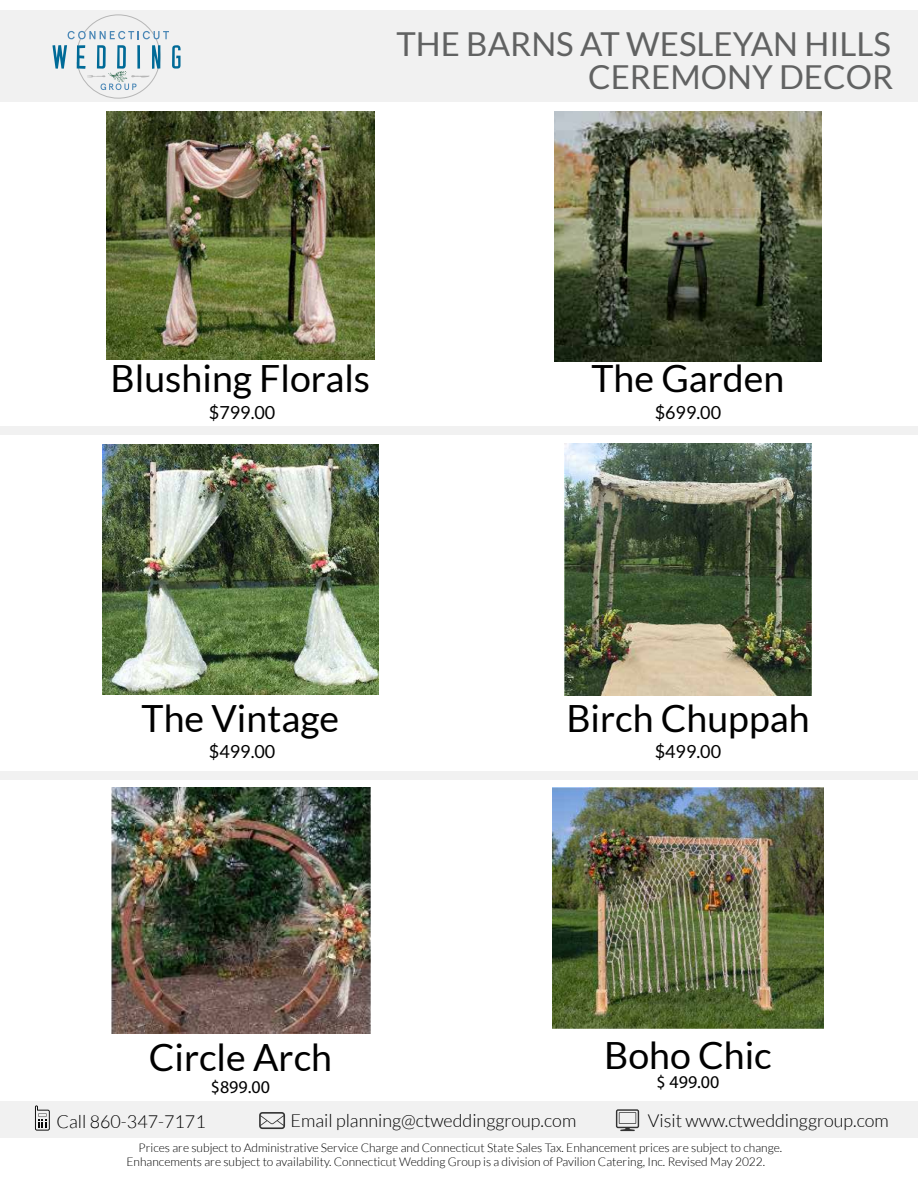
<style>
.page{position:relative;width:918px;height:1188px;background:#fff}
.page>*{position:absolute;margin:0;border:0;box-sizing:border-box;transform-origin:0 0}
.t1{font:37.5px "Lato";color:#000}
.t2{font:33px "Lato";color:#616262}
.t3{font:300 18px "Lato";color:#000}
.t4{font:18px "Lato";color:#000}
.t5{font:18px "Myriad Pro";color:#000}
.t6{font:300 12px/14.4px "Lato";color:#000}
</style>
<div class="page">
<img style="left:554px;top:111px;width:268px;height:250px">
<div style="left:0;top:10px;width:918px;height:92px;background:#f1f1f1"></div>
<img style="left:106px;top:111px;width:269px;height:249px">
<img style="left:102px;top:444px;width:277px;height:250px">
<div style="left:0;top:1101px;width:918px;height:37px;background:#f1f1f1"></div>
<svg style="left:259px;top:1112px;width:26px;height:17px"></svg>
<svg style="left:616px;top:1109px;width:23px;height:22px"></svg>
<svg style="left:35px;top:1105px;width:15px;height:26px"></svg>
<div style="left:0;top:427px;width:918px;height:8px;background:#f1f1f1"></div>
<div style="left:0;top:771px;width:918px;height:9px;background:#f1f1f1"></div>
<img style="left:565px;top:444px;width:246px;height:251px">
<img style="left:552px;top:788px;width:272px;height:241px">
<img style="left:111px;top:788px;width:260px;height:245px">
<svg style="left:52px;top:15px;width:129px;height:83px"></svg>
<h2 class="t2" style="left:396px;top:25px;width:496px">THE BARNS AT WESLEYAN HILLS</h2>
<h1 class="t1" style="left:111px;top:358px;width:261px">Blushing Florals</h1>
<h3 class="t4" style="left:209px;top:402px;width:68px">$799.00</h3>
<h1 class="t1" style="left:142px;top:697px;width:199px">The Vintage</h1>
<h3 class="t4" style="left:209px;top:742px;width:68px">$499.00</h3>
<h2 class="t2" style="left:588px;top:58px;width:307px">CEREMONY DECOR</h2>
<h1 class="t1" style="left:591px;top:358px;width:194px">The Garden</h1>
<h3 class="t4" style="left:655px;top:402px;width:68px">$699.00</h3>
<h1 class="t1" style="left:566px;top:697px;width:245px">Birch Chuppah</h1>
<h3 class="t4" style="left:655px;top:742px;width:68px">$499.00</h3>
<h1 class="t1" style="left:149px;top:1037px;width:185px">Circle Arch</h1>
<h1 class="t1" style="left:604px;top:1035px;width:169px">Boho Chic</h1>
<h3 class="t5" style="left:211px;top:1076px;width:61px">$899.00</h3>
<h3 class="t5" style="left:656px;top:1071px;width:64px">$ 499.00</h3>
<h3 class="t3" style="left:56px;top:1112px;width:151px">Call 860-347-7171</h3>
<h3 class="t3" style="left:291px;top:1111px;width:287px">Email planning@ctweddinggroup.com</h3>
<h3 class="t3" style="left:648px;top:1111px;width:242px">Visit www.ctweddinggroup.com</h3>
<p class="t6" style="left:127px;top:1140px;width:657px;text-indent:12px">Prices are subject to Administrative Service Charge and Connecticut State Sales Tax. Enhancement prices are subject to change.<br>Enhancements are subject to availability. Connecticut Wedding Group is a division of Pavilion Catering, Inc. Revised May 2022.</p>
</div>
